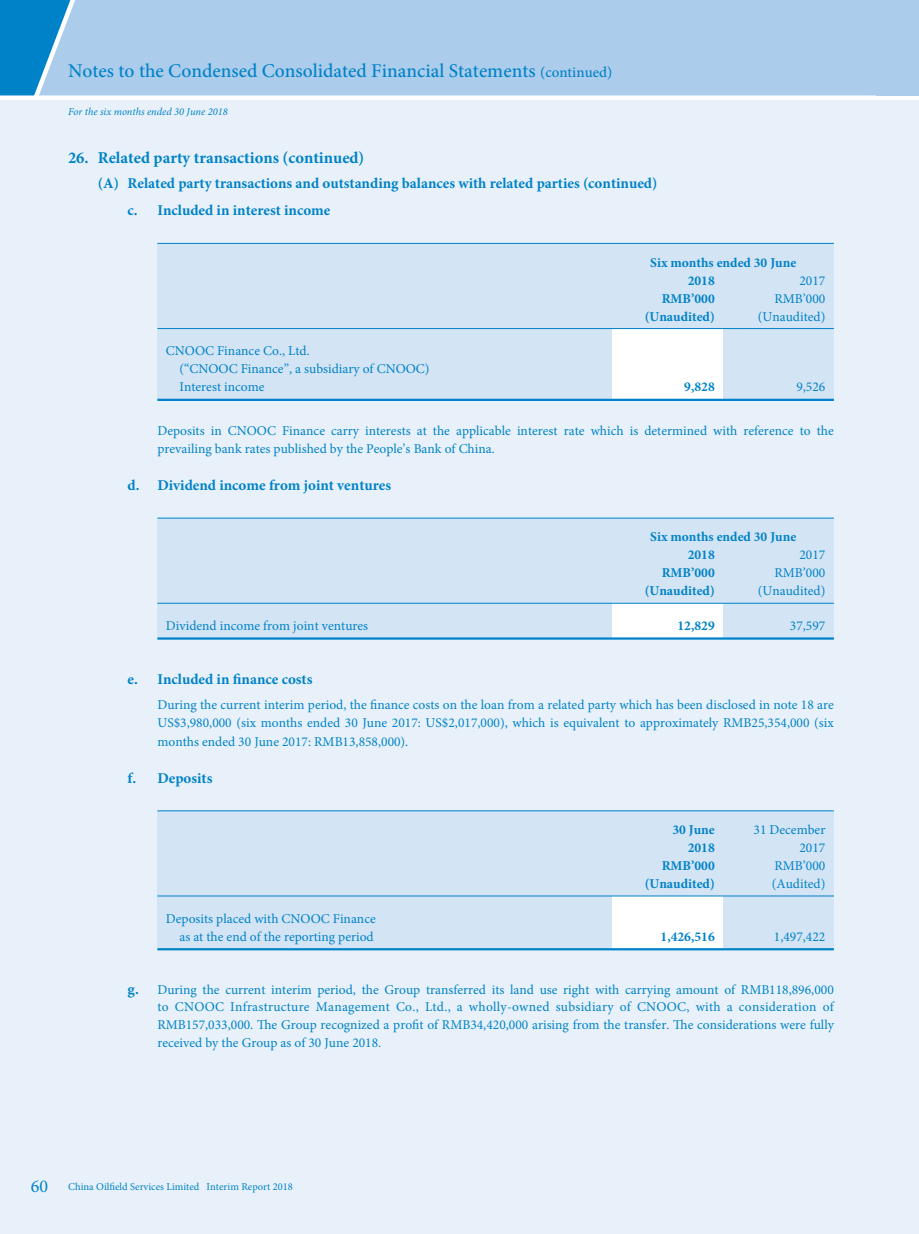
<style>
.page{position:relative;width:919px;height:1234px;background:#fff}
.page>*{position:absolute;margin:0;border:0;box-sizing:border-box;transform-origin:0 0}
.t1{font:500 19.5px "Minion Pro";color:#0082c8}
.t2{font:700 16.5px "Minion Pro";color:#0082c8}
.t3{font:700 15px/27px "Minion Pro";color:#0082c8}
.t4{font:13.5px/18px "Minion Pro";color:#0082c8}
.t5{font:700 13.5px/18px "Minion Pro";color:#0082c8}
.t6{font:10.5px "Minion Pro";color:#0082c8}
.t7{font:italic 10.5px "Minion Pro";color:#0082c8}
.s1{font-size:15px}
.s2{font-weight:700;font-size:15px}
.s3{font-size:18px}
</style>
<div class="page">
<div style="left:0;top:0;width:918px;height:1233px;background:#e8f1f9"></div>
<div style="left:86px;top:0;width:832px;height:100px;background:#abccea"></div>
<svg style="left:0;top:0;width:86px;height:100px;background:#4fa5d8"></svg>
<div style="left:876px;top:0;width:42px;height:95px;background:#abccea"></div>
<div style="left:157px;top:243px;width:676px;height:157px;background:#d3e4f4"></div>
<div style="left:157px;top:518px;width:676px;height:120px;background:#d3e4f4"></div>
<div style="left:157px;top:810px;width:676px;height:139px;background:#d3e4f4"></div>
<div style="left:612px;top:329px;width:111px;height:71px;background:#fff"></div>
<div style="left:612px;top:603px;width:111px;height:35px;background:#fff"></div>
<div style="left:612px;top:895px;width:111px;height:54px;background:#fff"></div>
<hr style="left:157px;top:243px;width:676px;height:1px;background:#0082c8">
<hr style="left:157px;top:328px;width:676px;height:1px;background:#0082c8">
<hr style="left:157px;top:398px;width:676px;height:3px;background:#0082c8">
<hr style="left:157px;top:517px;width:676px;height:1px;background:#0082c8">
<hr style="left:157px;top:602px;width:676px;height:1px;background:#0082c8">
<hr style="left:157px;top:637px;width:676px;height:2px;background:#0082c8">
<hr style="left:157px;top:810px;width:676px;height:1px;background:#0082c8">
<hr style="left:157px;top:895px;width:676px;height:1px;background:#0082c8">
<hr style="left:157px;top:947px;width:676px;height:3px;background:#0082c8">
<h1 class="t1" style="left:68px;top:58px;width:545px">Notes to the Condensed Consolidated Financial Statements <span class="s1">(continued)</span></h1>
<p class="t7" style="left:68px;top:104px;width:161px">For the six months ended 30 June 2018</p>
<p class="t2" style="left:68px;top:147px;width:298px">26. Related party transactions (continued)</p>
<p class="t3" style="left:128px;top:170px;width:531px;text-indent:-30px">(A) Related party transactions and outstanding balances with related parties (continued) c. Included in interest income</p>
<p class="t5" style="left:687px;top:254px;width:110px;text-indent:-37px">Six months ended 30 June<br>2018</p>
<p class="t4" style="left:799px;top:271px;width:27px">2017</p>
<p class="t5" style="left:661px;top:290px;width:55px">RMB’000</p>
<p class="t4" style="left:774px;top:289px;width:52px">RMB’000</p>
<p class="t5" style="left:644px;top:308px;width:71px">(Unaudited)</p>
<p class="t4" style="left:757px;top:307px;width:69px">(Unaudited)</p>
<p class="t4" style="left:179px;top:342px;width:251px;text-indent:-14px">CNOOC Finance Co., Ltd.<br>(“CNOOC Finance”, a subsidiary of CNOOC)<br>Interest income</p>
<p class="t5" style="left:684px;top:378px;width:32px">9,828</p>
<p class="t4" style="left:796px;top:378px;width:30px">9,526</p>
<p class="t4" style="left:157px;top:421px;width:677px">Deposits in CNOOC Finance carry interests at the applicable interest rate which is determined with reference to the prevailing bank rates published by the People’s Bank of China.</p>
<p class="t3" style="left:128px;top:472px;width:265px">d. Dividend income from joint ventures</p>
<p class="t5" style="left:687px;top:528px;width:110px;text-indent:-37px">Six months ended 30 June<br>2018</p>
<p class="t4" style="left:799px;top:546px;width:27px">2017</p>
<p class="t5" style="left:661px;top:564px;width:55px">RMB’000</p>
<p class="t4" style="left:774px;top:564px;width:52px">RMB’000</p>
<p class="t5" style="left:644px;top:582px;width:71px">(Unaudited)</p>
<p class="t4" style="left:757px;top:582px;width:69px">(Unaudited)</p>
<p class="t4" style="left:166px;top:616px;width:204px">Dividend income from joint ventures</p>
<p class="t5" style="left:677px;top:617px;width:39px">12,829</p>
<p class="t4" style="left:789px;top:616px;width:37px">37,597</p>
<p class="t3" style="left:128px;top:665px;width:186px">e. Included in finance costs</p>
<p class="t4" style="left:157px;top:696px;width:678px;text-align:justify">During the current interim period, the finance costs on the loan from a related party which has been disclosed in note 18 are US$3,980,000 (six months ended 30 June 2017: US$2,017,000), which is equivalent to approximately RMB25,354,000 (six months ended 30 June 2017: RMB13,858,000).</p>
<p class="t3" style="left:128px;top:764px;width:86px">f. Deposits</p>
<p class="t5" style="left:672px;top:821px;width:44px">30 June</p>
<p class="t4" style="left:753px;top:820px;width:73px">31 December</p>
<p class="t5" style="left:687px;top:839px;width:28px">2018</p>
<p class="t4" style="left:799px;top:838px;width:27px">2017</p>
<p class="t5" style="left:661px;top:857px;width:55px">RMB’000</p>
<p class="t4" style="left:774px;top:856px;width:52px">RMB’000</p>
<p class="t5" style="left:644px;top:875px;width:71px">(Unaudited)</p>
<p class="t4" style="left:771px;top:874px;width:55px">(Audited)</p>
<p class="t4" style="left:166px;top:909px;width:211px;text-align:right">Deposits placed with CNOOC Finance as at the end of the reporting period</p>
<p class="t5" style="left:660px;top:927px;width:56px">1,426,516</p>
<p class="t4" style="left:773px;top:927px;width:53px">1,497,422</p>
<p class="t4" style="left:157px;top:981px;width:678px;line-height:17.5px;text-align:justify;text-indent:-30px"><span class="s2">g.</span> During the current interim period, the Group transferred its land use right with carrying amount of RMB118,896,000 to CNOOC Infrastructure Management Co., Ltd., a wholly-owned subsidiary of CNOOC, with a consideration of RMB157,033,000. The Group recognized a profit of RMB34,420,000 arising from the transfer. The considerations were fully received by the Group as of 30 June 2018.</p>
<p class="t6" style="left:31px;top:1178px;width:263px"><span class="s3">60</span> China Oilfield Services Limited Interim Report 2018</p>
</div>
